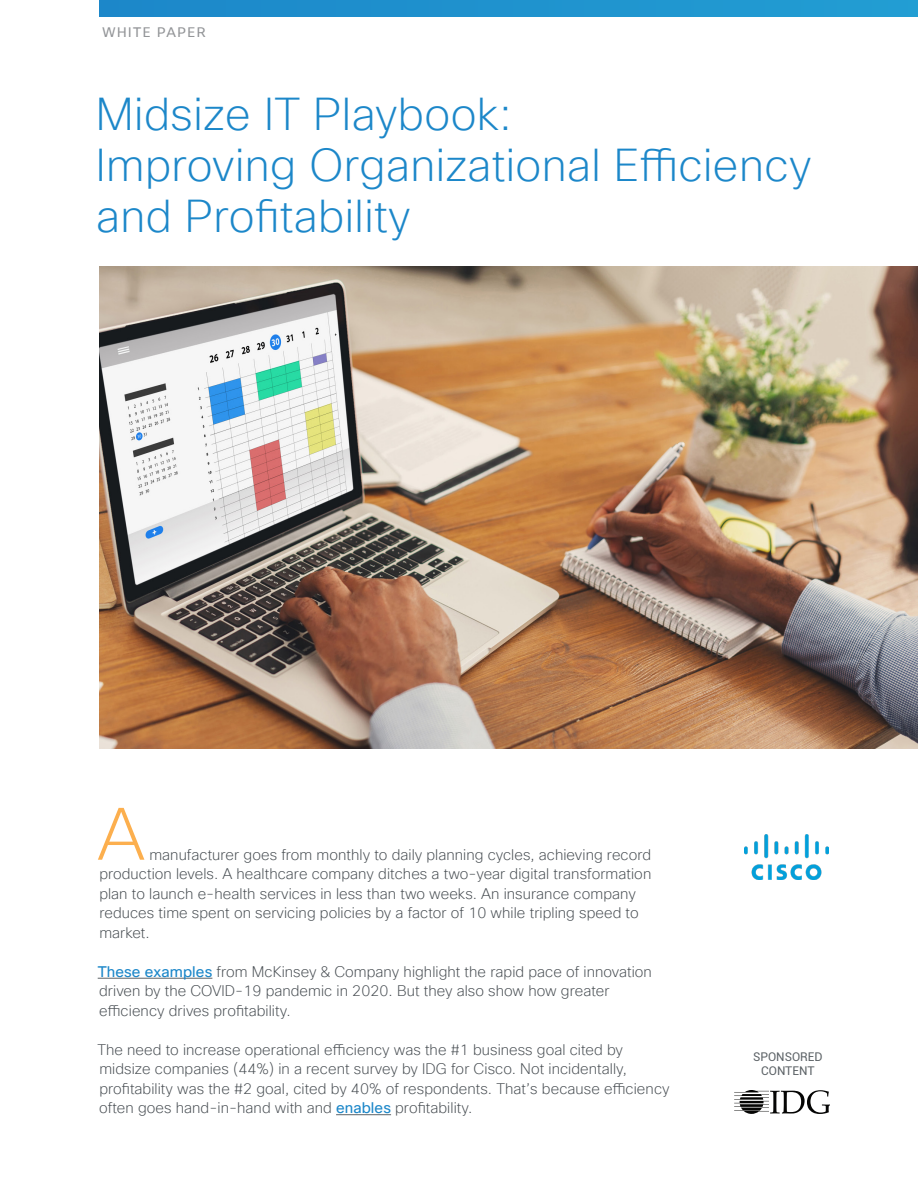
<style>
.page{position:relative;width:918px;height:1188px;background:#fff}
.page>*{position:absolute;margin:0;border:0;box-sizing:border-box;transform-origin:0 0}
.text{font:200 72px "Cisco Sans TT";color:#fcaf4e}
.hed{font:200 45px/51px "Cisco Sans TT";letter-spacing:.01em;color:#1c87c9}
.text-2{font:200 15px/19.5px "Cisco Sans TT";letter-spacing:.005em;color:#43494e}
.t1{font:13.5px "Cisco Sans TT";letter-spacing:.11em;color:#939598}
.t2{font:12px/13.5px "Roboto";color:#5c6266;text-align:center}
.s1{font-weight:400;color:#1c87c9}
</style>
<div class="page">
<div style="left:99px;top:0;width:819px;height:16px;background:#1f92ce"></div>
<img style="left:99px;top:266px;width:819px;height:483px">
<hr style="left:98px;top:978px;width:114px;height:1px;background:#5c6266">
<hr style="left:336px;top:1114px;width:55px;height:1px;background:#5c6266">
<img style="left:745px;top:835px;width:84px;height:44px">
<svg style="left:735px;top:1090px;width:95px;height:24px"></svg>
<p class="t1" style="left:103px;top:24px;width:105px">WHITE PAPER</p>
<p class="hed" style="left:96px;top:90px;width:717px">Midsize IT Playbook:<br>Improving Organizational Efficiency and Profitability</p>
<p class="text" style="left:97px;top:788px;width:49px">A</p>
<p class="text-2" style="left:99px;top:845px;width:553px;text-indent:50px">manufacturer goes from monthly to daily planning cycles, achieving record production levels. A healthcare company ditches a two-year digital transformation plan to launch e-health services in less than two weeks. An insurance company reduces time spent on servicing policies by a factor of 10 while tripling speed to market.</p>
<p class="text-2" style="left:98px;top:962px;width:556px"><span class="s1">These examples</span> from McKinsey &amp; Company highlight the rapid pace of innovation driven by the COVID-19 pandemic in 2020. But they also show how greater efficiency drives profitability.</p>
<p class="text-2" style="left:97px;top:1040px;width:574px">The need to increase operational efficiency was the #1 business goal cited by midsize companies (44%) in a recent survey by IDG for Cisco. Not incidentally, profitability was the #2 goal, cited by 40% of respondents. That’s because efficiency often goes hand-in-hand with and <span class="s1">enables</span> profitability.</p>
<p class="t2" style="left:753px;top:1050px;width:71px">SPONSORED<br>CONTENT</p>
</div>
